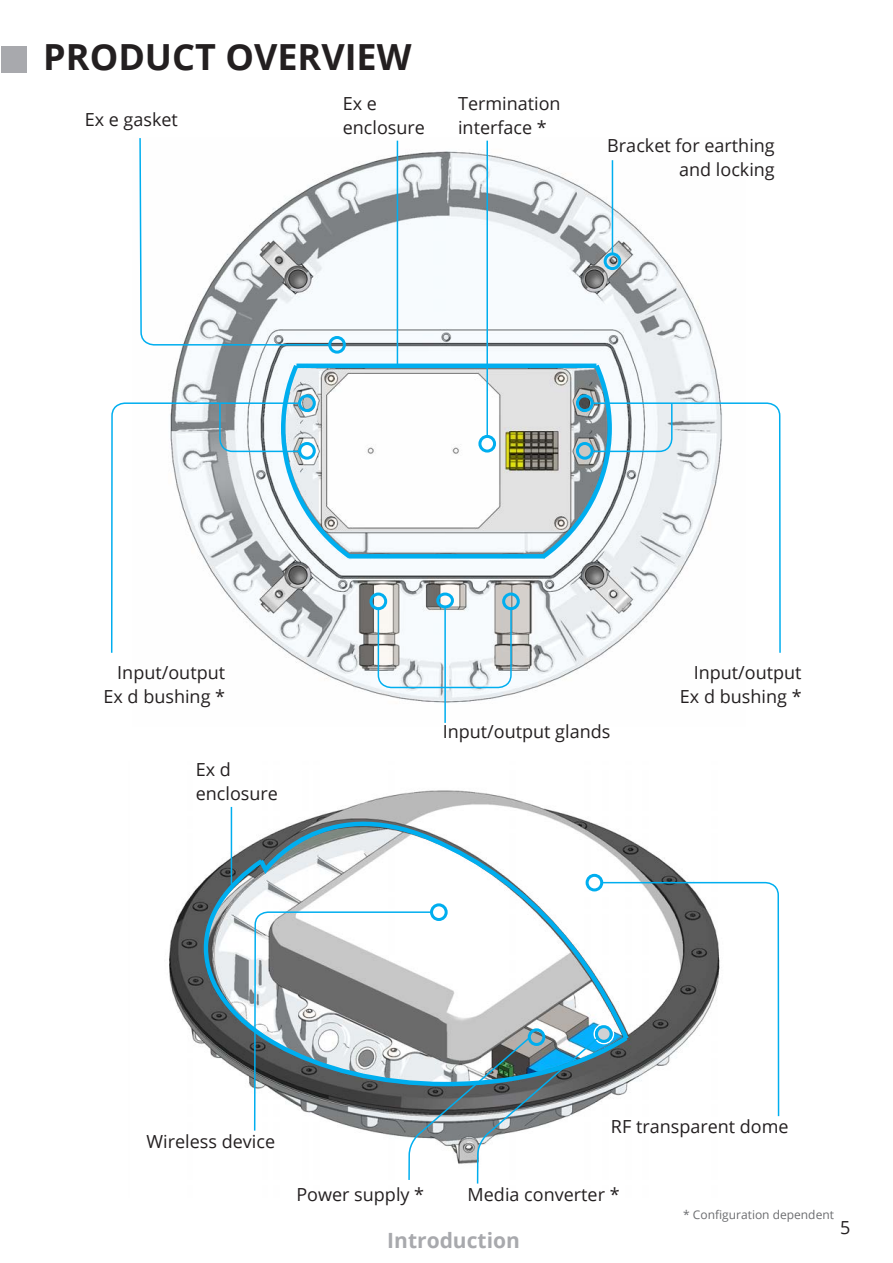
<style>
.page{position:relative;width:893px;height:1263px;background:#fff}
.page>*{position:absolute;margin:0;border:0;box-sizing:border-box;transform-origin:0 0}
.Chapter{font:700 36px "Open Sans";color:#231f20}
.Contents_-_title{font:700 21px "Open Sans";color:#a8a9ad}
.t1{font:18px/24px "Open Sans";color:#231f20;text-align:right}
.t2{font:12px "Open Sans";color:#6c6d70}
</style>
<div class="page">
<img style="left:434px;top:140px;width:165px;height:563px">
<div style="left:502px;top:592px;width:18px;height:18px;border:3px solid #00aeef;border-radius:50%"></div>
<img style="left:169px;top:790px;width:304px;height:348px">
<div style="left:1px;top:46px;width:25px;height:26px;background:#a8a9ad"></div>
<svg style="left:434px;top:792px;width:165px;height:63px"></svg>
<svg style="left:599px;top:654px;width:181px;height:463px"></svg>
<svg style="left:253px;top:140px;width:181px;height:992px"></svg>
<svg style="left:590px;top:140px;width:191px;height:514px"></svg>
<svg style="left:111px;top:402px;width:28px;height:251px"></svg>
<div style="left:328px;top:336px;width:18px;height:18px;border:3px solid #00aeef;border-radius:50%"></div>
<svg style="left:139px;top:138px;width:193px;height:776px"></svg>
<div style="left:604px;top:252px;width:17px;height:18px;border:3px solid #00aeef;border-radius:50%"></div>
<hr style="left:612px;top:160px;width:1px;height:95px;background:#00aeef">
<div style="left:436px;top:592px;width:18px;height:16px;border:3px solid #00aeef;border-radius:50%"></div>
<hr style="left:444px;top:606px;width:2px;height:117px;background:#00aeef">
<div style="left:478px;top:435px;width:18px;height:18px;border:3px solid #00aeef;border-radius:50%"></div>
<hr style="left:486px;top:141px;width:2px;height:296px;background:#00aeef">
<hr style="left:397px;top:141px;width:1px;height:227px;background:#00aeef">
<hr style="left:231px;top:807px;width:1px;height:77px;background:#00aeef">
<svg style="left:377px;top:606px;width:135px;height:83px"></svg>
<svg style="left:218px;top:360px;width:138px;height:203px"></svg>
<hr style="left:349px;top:554px;width:195px;height:4px;background:#00aeef">
<hr style="left:296px;top:364px;width:300px;height:4px;background:#00aeef">
<svg style="left:537px;top:360px;width:136px;height:203px"></svg>
<svg style="left:408px;top:1088px;width:193px;height:96px"></svg>
<svg style="left:202px;top:855px;width:430px;height:233px"></svg>
<p class="Chapter" style="left:43px;top:32px;width:370px">PRODUCT OVERVIEW</p>
<p class="t1" style="left:85px;top:107px;width:95px">Ex e gasket</p>
<p class="t1" style="left:343px;top:91px;width:36px">Ex e</p>
<p class="t1" style="left:343px;top:115px;width:84px">enclosure</p>
<p class="t1" style="left:458px;top:91px;width:104px">Termination</p>
<p class="t1" style="left:458px;top:115px;width:90px">interface *</p>
<p class="t1" style="left:607px;top:133px;width:169px">Bracket for earthing and locking</p>
<p class="t1" style="left:117px;top:660px;width:109px">Input/output</p>
<p class="t1" style="left:104px;top:684px;width:123px">Ex d bushing *</p>
<p class="t1" style="left:196px;top:757px;width:37px">Ex d</p>
<p class="t1" style="left:196px;top:781px;width:84px">enclosure</p>
<p class="t1" style="left:443px;top:718px;width:169px">Input/output glands</p>
<p class="t1" style="left:694px;top:660px;width:109px">Input/output</p>
<p class="t1" style="left:680px;top:684px;width:123px">Ex d bushing *</p>
<p class="t1" style="left:147px;top:1129px;width:130px">Wireless device</p>
<p class="t1" style="left:296px;top:1181px;width:129px">Power supply *</p>
<p class="t1" style="left:611px;top:1114px;width:179px">RF transparent dome</p>
<p class="t1" style="left:468px;top:1181px;width:153px">Media converter *</p>
<p class="Contents_-_title" style="left:387px;top:1225px;width:134px">Introduction</p>
<p class="t2" style="left:683px;top:1206px;width:152px">* Configuration dependent</p>
<p class="t1" style="left:840px;top:1215px;width:12px">5</p>
</div>
